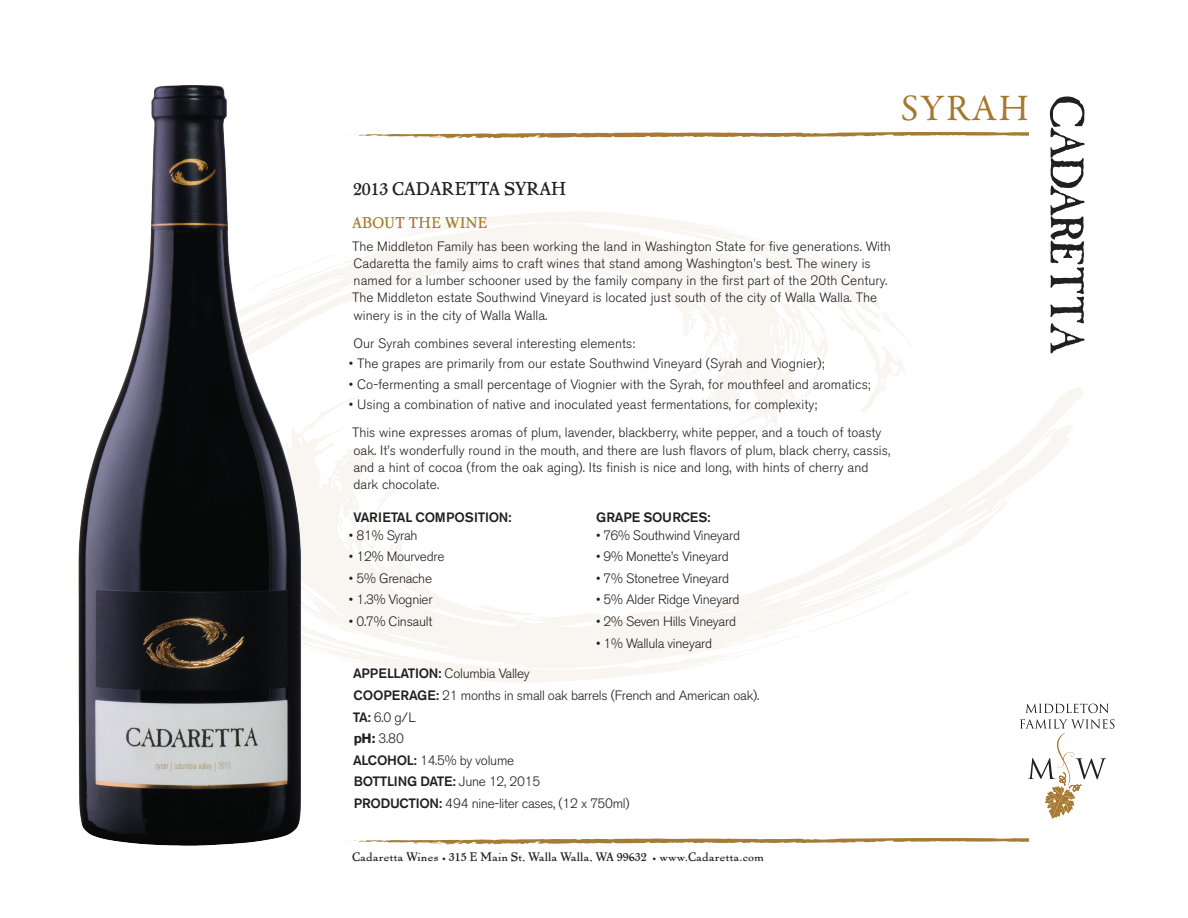
<style>
.page{position:relative;width:1188px;height:918px;background:#fff}
.page>*{position:absolute;margin:0;border:0;box-sizing:border-box;transform-origin:0 0}
.t1{font:37.5px "Garamond Premr Pro";letter-spacing:.05em;color:#a6782f}
.t2{font:18px "LTC Pabst Oldstyle";letter-spacing:-.01em;color:#231f20}
.t3{font:15px "LTC Pabst Oldstyle";letter-spacing:.005em;color:#a6782f}
.t4{font:300 13.5px/17.2px "Akzidenz Grotesk BE";letter-spacing:.005em;color:#231f20}
.t5{font:300 13.5px/21.6px "Akzidenz Grotesk BE";letter-spacing:-.02em;color:#231f20}
.t6{font:500 13.5px "Akzidenz Grotesk BE";letter-spacing:-.02em;color:#231f20}
.t7{font:12px "LTC Pabst Oldstyle";color:#231f20}
.s1{font-weight:500}
.s2{font-weight:700}
</style>
<div class="page">
<svg style="left:447px;top:211px;width:465px;height:176px"></svg>
<svg style="left:329px;top:223px;width:505px;height:164px"></svg>
<svg style="left:392px;top:669px;width:288px;height:14px;fill:#f9f6f1"></svg>
<svg style="left:329px;top:387px;width:754px;height:282px"></svg>
<svg style="left:348px;top:132px;width:680px;height:7px"></svg>
<svg style="left:348px;top:838px;width:680px;height:7px"></svg>
<svg style="left:1050px;top:97px;width:34px;height:256px"></svg>
<img style="left:78px;top:85px;width:251px;height:761px">
<svg style="left:1025px;top:704px;width:84px;height:9px"></svg>
<svg style="left:1020px;top:719px;width:94px;height:100px"></svg>
<h1 class="t1" style="left:901px;top:86px;width:130px">SYRAH</h1>
<h2 class="t2" style="left:353px;top:177px;width:215px">2013 CADARETTA SYRAH</h2>
<p class="t3" style="left:352px;top:213px;width:137px">ABOUT THE WINE</p>
<p class="t4" style="left:352px;top:238px;width:540px">The Middleton Family has been working the land in Washington State for five generations. With Cadaretta the family aims to craft wines that stand among Washington’s best. The winery is named for a lumber schooner used by the family company in the first part of the 20th Century.<br>The Middleton estate Southwind Vineyard is located just south of the city of Walla Walla. The winery is in the city of Walla Walla.</p>
<p class="t4" style="left:354px;top:335px;width:283px">Our Syrah combines several interesting elements:</p>
<p class="t4" style="left:349px;top:355px;width:477px">• The grapes are primarily from our estate Southwind Vineyard (Syrah and Viognier);</p>
<p class="t4" style="left:349px;top:376px;width:523px">• Co-fermenting a small percentage of Viognier with the Syrah, for mouthfeel and aromatics;</p>
<p class="t4" style="left:349px;top:391px;width:534px;line-height:28px">• Using a combination of native and inoculated yeast fermentations, for complexity;<br>This wine expresses aromas of plum, lavender, blackberry, white pepper, and a touch of toasty</p>
<p class="t4" style="left:353px;top:442px;width:538px">oak. It’s wonderfully round in the mouth, and there are lush flavors of plum, black cherry, cassis, and a hint of cocoa (from the oak aging). Its finish is nice and long, with hints of cherry and dark chocolate.</p>
<p class="t6" style="left:353px;top:509px;width:160px">VARIETAL COMPOSITION:</p>
<p class="t6" style="left:596px;top:509px;width:116px">GRAPE SOURCES:</p>
<p class="t4" style="left:349px;top:527px;width:70px">• 81% Syrah</p>
<p class="t5" style="left:596px;top:525px;width:146px">• 76% Southwind Vineyard</p>
<p class="t5" style="left:349px;top:546px;width:97px">• 12% Mourvedre</p>
<p class="t5" style="left:596px;top:546px;width:134px">• 9% Monette’s Vineyard</p>
<p class="t5" style="left:349px;top:568px;width:85px">• 5% Grenache</p>
<p class="t5" style="left:596px;top:568px;width:135px">• 7% Stonetree Vineyard</p>
<p class="t5" style="left:349px;top:589px;width:85px">• 1.3% Viognier</p>
<p class="t5" style="left:596px;top:589px;width:145px">• 5% Alder Ridge Vineyard</p>
<p class="t5" style="left:349px;top:611px;width:85px">• 0.7% Cinsault</p>
<p class="t5" style="left:596px;top:611px;width:142px">• 2% Seven Hills Vineyard</p>
<p class="t5" style="left:596px;top:632px;width:118px">• 1% Wallula vineyard</p>
<p class="t5" style="left:353px;top:663px;width:408px"><span class="s1">APPELLATION:</span> Columbia Valley<br><span class="s1">COOPERAGE:</span> 21 months in small oak barrels (French and American oak).<br><span class="s1">TA:</span> 6.0 g/L<br><span class="s2">pH:</span> 3.80<br><span class="s1">ALCOHOL:</span> 14.5% by volume<br><span class="s1">BOTTLING DATE:</span> June 12, 2015<br><span class="s1">PRODUCTION:</span> 494 nine-liter cases, (12 x 750ml)</p>
<p class="t7" style="left:352px;top:849px;width:413px">Cadaretta Wines • 315 E Main St, Walla Walla, WA 99632 • www.Cadaretta.com</p>
</div>
